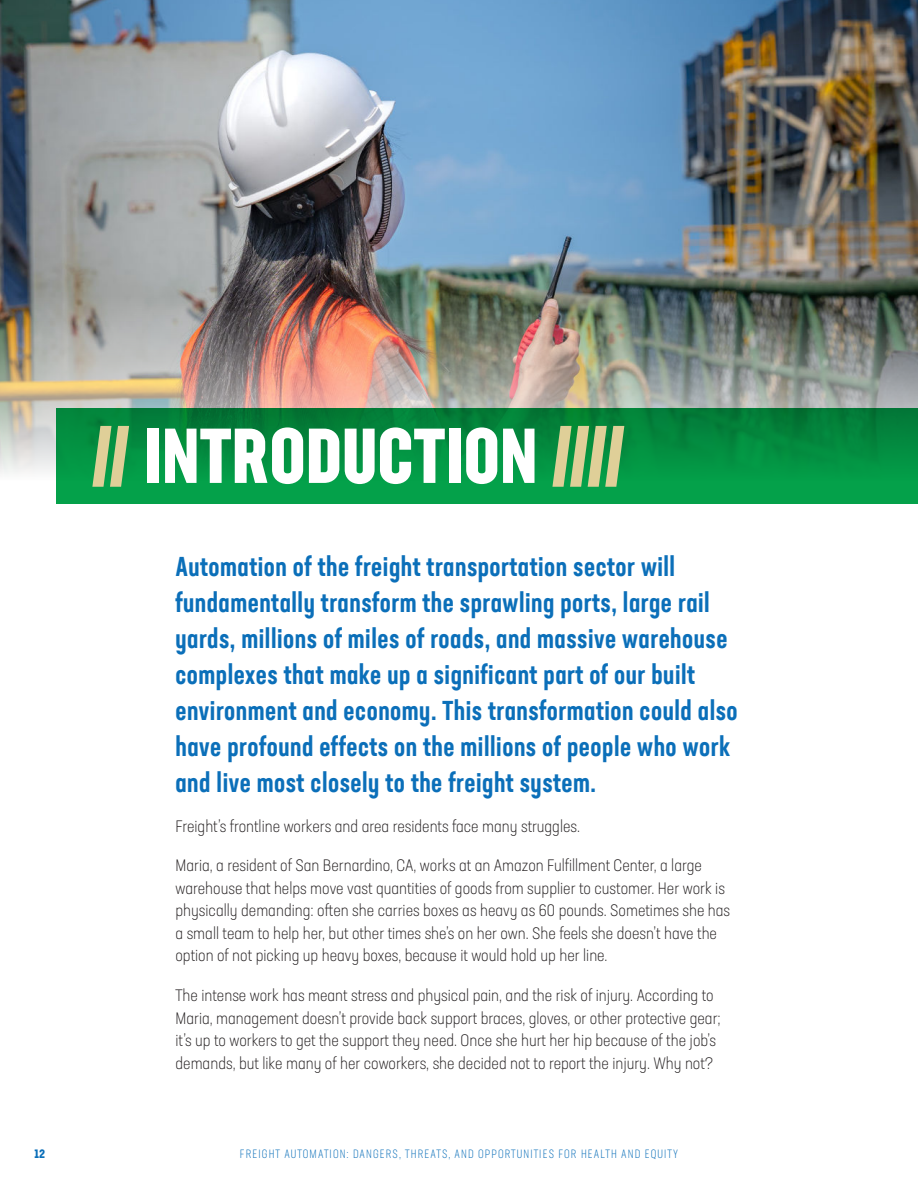
<style>
.page{position:relative;width:918px;height:1188px;background:#fff}
.page>*{position:absolute;margin:0;border:0;box-sizing:border-box;transform-origin:0 0}
.t1{font:700 76.5px "Neusa Next Std Compact";letter-spacing:.01em;color:#fff}
.t2{font:500 27px/36px "Neusa Next Std Compact";letter-spacing:.02em;color:#0b6fb9}
.t3{font:300 condensed 16.5px/22.5px "Neusa Next Std";color:#231f20}
.t4{font:300 12px "Neusa Next Std Compact";letter-spacing:.09em;color:#0b6fb9}
.t5{font:700 condensed 12px "Neusa Next Std";color:#0b6fb9}
.s1{color:#dfcf98}
</style>
<div class="page">
<img style="left:0;top:0;width:918px;height:229px">
<img style="left:0;top:229px;width:918px;height:275px">
<div style="left:57px;top:408px;width:861px;height:96px;background:linear-gradient(to bottom,#027935,#04a84d)"></div>
<h1 class="t1" style="left:91px;top:424px;width:536px"><span class="s1">//</span> INTRODUCTION <span class="s1">////</span></h1>
<p class="t2" style="left:176px;top:551px;width:564px">Automation of the freight transportation sector will fundamentally transform the sprawling ports, large rail yards, millions of miles of roads, and massive warehouse complexes that make up a significant part of our built environment and economy. This transformation could also have profound effects on the millions of people who work and live most closely to the freight system.</p>
<p class="t3" style="left:176px;top:816px;width:406px">Freight’s frontline workers and area residents face many struggles.</p>
<p class="t3" style="left:176px;top:855px;width:556px">Maria, a resident of San Bernardino, CA, works at an Amazon Fulfillment Center, a large warehouse that helps move vast quantities of goods from supplier to customer. Her work is physically demanding: often she carries boxes as heavy as 60 pounds. Sometimes she has a small team to help her, but other times she’s on her own. She feels she doesn’t have the option of not picking up heavy boxes, because it would hold up her line.</p>
<p class="t3" style="left:176px;top:985px;width:547px">The intense work has meant stress and physical pain, and the risk of injury. According to Maria, management doesn’t provide back support braces, gloves, or other protective gear; it’s up to workers to get the support they need. Once she hurt her hip because of the job’s demands, but like many of her coworkers, she decided not to report the injury. Why not?</p>
<p class="t5" style="left:35px;top:1148px;width:12px">12</p>
<p class="t4" style="left:240px;top:1148px;width:440px">FREIGHT AUTOMATION: DANGERS, THREATS, AND OPPORTUNITIES FOR HEALTH AND EQUITY</p>
</div>
